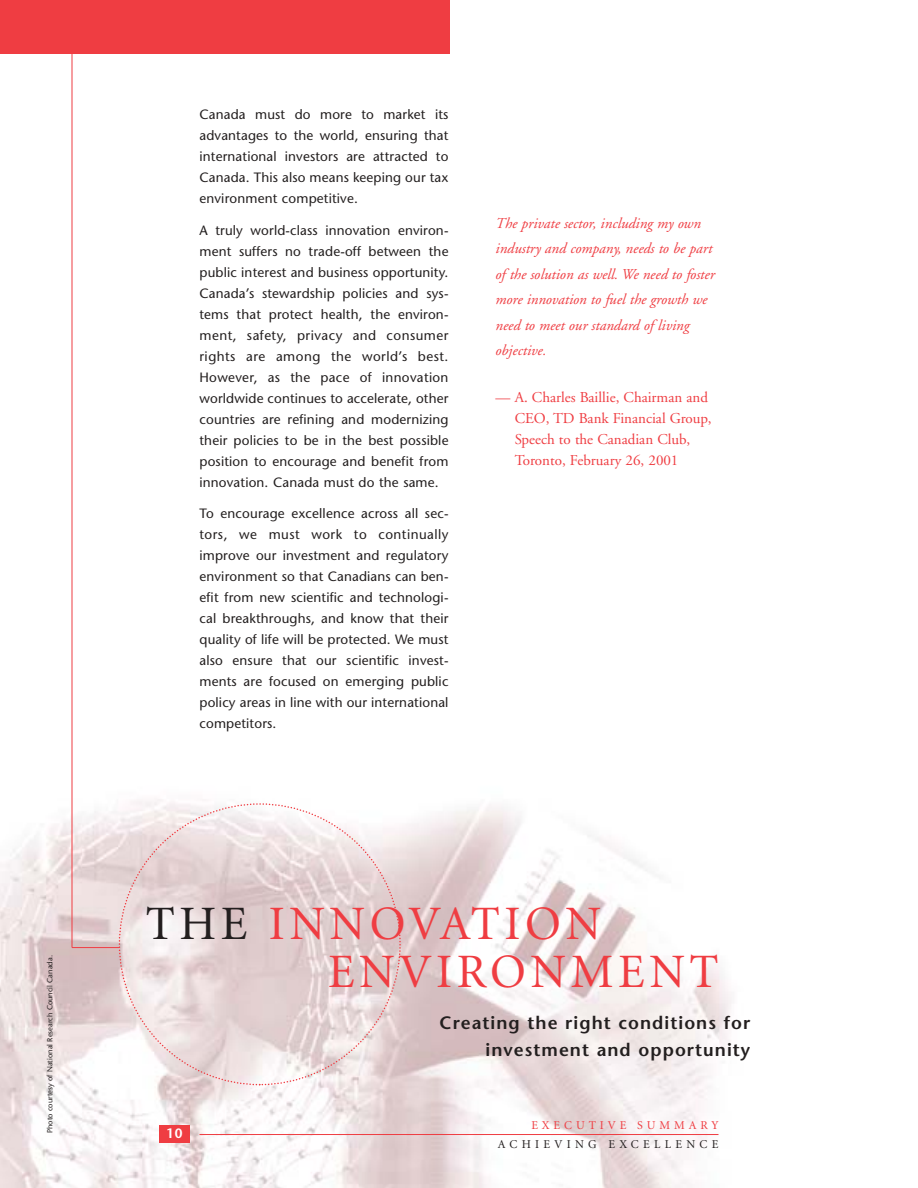
<style>
.page{position:relative;width:918px;height:1188px;background:#fff}
.page>*{position:absolute;margin:0;border:0;box-sizing:border-box;transform-origin:0 0}
.t1{font:48px/48px "Minion";letter-spacing:.095em;color:#ef3d42}
.t2{font:600 18px/27px "Stone Sans";letter-spacing:.055em;color:#231f1f;text-align:right}
.t3{font:italic 15px/25.5px "Adobe Garamond";color:#ef3d42}
.t4{font:15px/21px "Adobe Garamond";color:#ef3d42}
.t5{font:13.5px/21px "Stone Sans";letter-spacing:.01em;color:#231f1f;text-align:justify}
.t6{font:600 13.5px "Stone Sans";color:#fff}
.t7{font:12px "Minion";letter-spacing:.36em;color:#231f1f}
.t8{font:12px "Minion";letter-spacing:.325em;color:#ef3d42}
.t9{font:7.5px "Stone Sans";color:#231f1f}
.s1{color:#231f1f}
</style>
<div class="page">
<img style="left:0;top:764px;width:732px;height:424px">
<div style="left:0;top:0;width:450px;height:54px;background:#ef3d42"></div>
<svg style="left:118px;top:802px;width:284px;height:284px"></svg>
<hr style="left:72px;top:54px;width:1px;height:894px;background:#ef3d42">
<hr style="left:72px;top:947px;width:47px;height:1px;background:#ef3d42">
<div style="left:159px;top:1125px;width:31px;height:18px;background:#ef3d42"></div>
<hr style="left:200px;top:1134px;width:518px;height:1px;background:#ef3d42">
<p class="t9" style="left:47px;top:1133px;width:179px;rotate:-90deg">Photo courtesy of National Research Council Canada.</p>
<p class="t5" style="left:200px;top:106px;width:251px">Canada must do more to market its advantages to the world, ensuring that international investors are attracted to Canada. This also means keeping our tax environment competitive.</p>
<p class="t5" style="left:200px;top:221px;width:251px">A truly world-class innovation environ&shy;ment suffers no trade-off between the public interest and business opportunity.<br>Canada’s stewardship policies and sys&shy;tems that protect health, the environ&shy;ment, safety, privacy and consumer rights are among the world’s best.<br>However, as the pace of innovation worldwide continues to accelerate, other countries are refining and modernizing their policies to be in the best possible position to encourage and benefit from innovation. Canada must do the same.</p>
<p class="t5" style="left:200px;top:505px;width:251px">To encourage excellence across all sec&shy;tors, we must work to continually improve our investment and regulatory environment so that Canadians can ben&shy;efit from new scientific and technologi&shy;cal breakthroughs, and know that their quality of life will be protected. We must also ensure that our scientific invest&shy;ments are focused on emerging public policy areas in line with our international competitors.</p>
<p class="t3" style="left:496px;top:212px;width:221px">The private sector, including my own industry and company, needs to be part of the solution as well. We need to foster more innovation to fuel the growth we need to meet our standard of living objective.</p>
<p class="t4" style="left:515px;top:388px;width:198px;text-indent:-19px">— A. Charles Baillie, Chairman and<br>CEO, TD Bank Financial Group,<br>Speech to the Canadian Club,<br>Toronto, February 26, 2001</p>
<h1 class="t1" style="left:328px;top:904px;width:392px;text-indent:-182px"><span class="s1">THE</span> INNOVATION<br>ENVIRONMENT</h1>
<h2 class="t2" style="left:440px;top:1011px;width:312px">Creating the right conditions for investment and opportunity</h2>
<p class="t6" style="left:166px;top:1128px;width:18px">10</p>
<p class="t8" style="left:531px;top:1121px;width:189px">EXECUTIVE SUMMARY</p>
<p class="t7" style="left:498px;top:1140px;width:222px">ACHIEVING EXCELLENCE</p>
</div>
